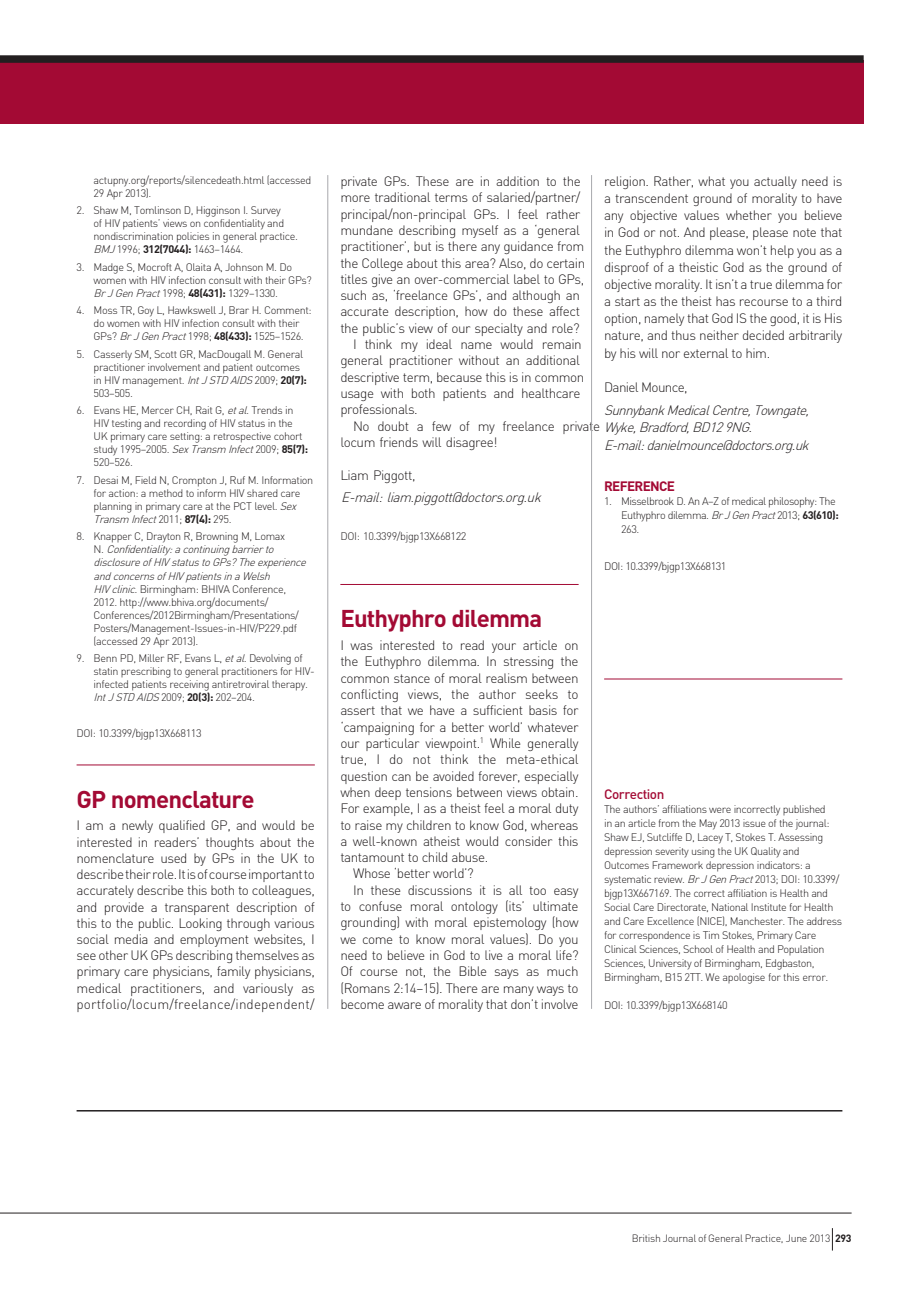
<style>
.page{position:relative;width:919px;height:1289px;background:#fff}
.page>*{position:absolute;margin:0;border:0;box-sizing:border-box;transform-origin:0 0}
.t1{font:700 24px "DIN";letter-spacing:-.035em;color:#a30a34}
.t2{font:300 13.5px/16.2px "DIN";letter-spacing:-.035em;color:#231f20;text-align:justify}
.t3{font:italic 300 13.5px/17.1px "DIN";color:#231f20}
.t4{font:500 13.5px "DIN";letter-spacing:-.035em;color:#a30a34}
.t5{font:700 13.5px "DIN";letter-spacing:-.05em;color:#a30a34}
.t6{font:300 10.8px/13px "DIN";letter-spacing:-.035em;color:#231f20}
.t7{font:300 10.5px "DIN";letter-spacing:-.025em;color:#231f20}
.s1{font-style:italic}
.s2{font-weight:700}
</style>
<div class="page">
<div style="left:0;top:60px;width:863px;height:64px;background:#a30a34"></div>
<div style="left:0;top:55px;width:863px;height:8px;background:#231f20"></div>
<hr style="left:0;top:1212px;width:851px;height:1px;background:#231f20">
<hr style="left:77px;top:764px;width:238px;height:1px;background:#a30a34">
<hr style="left:340px;top:584px;width:238px;height:1px;background:#a30a34">
<hr style="left:327px;top:175px;width:1px;height:833px;background:#a8a9ad">
<hr style="left:591px;top:175px;width:1px;height:833px;background:#a8a9ad">
<svg style="left:832px;top:1228px;width:1px;height:22px"></svg>
<hr style="left:604px;top:678px;width:238px;height:1px;background:#a30a34">
<hr style="left:77px;top:1109px;width:765px;height:2px;background:#231f20">
<p class="t6" style="left:94px;top:173px;width:219px">actupny.org/reports/silencedeath.html (accessed<br>29 Apr 2013).</p>
<p class="t6" style="left:94px;top:204px;width:206px;text-indent:-17px">2. Shaw M, Tomlinson D, Higginson I. Survey<br>of HIV patients’ views on confidentiality and nondiscrimination policies in general practice.<br><span class="s1">BMJ</span>1996; <span class="s2">312(7044):</span> 1463–1464.</p>
<p class="t6" style="left:94px;top:260px;width:220px;text-indent:-17px">3. Madge S, Mocroft A, Olaita A, Johnson M. Do women with HIV infection consult with their GPs?<br><span class="s1">BrJGenPract</span>1998; <span class="s2">48(431):</span> 1329–1330.</p>
<p class="t6" style="left:94px;top:304px;width:220px;text-indent:-17px">4. Moss TR, Goy L, Hawkswell J, Brar H. Comment: do women with HIV infection consult with their<br>GPs? <span class="s1">BrJGenPract</span>1998; <span class="s2">48(433):</span> 1525–1526.</p>
<p class="t6" style="left:94px;top:347px;width:215px;text-indent:-17px">5. Casserly SM, Scott GR, MacDougall M. General practitioner involvement and patient outcomes in HIV management. <span class="s1">IntJSTDAIDS</span>2009; <span class="s2">20(7):<br></span>503–505.</p>
<p class="t6" style="left:94px;top:403px;width:216px;text-indent:-17px">6. Evans HE, Mercer CH, Rait G, <span class="s1">etal.</span>Trends in HIV testing and recording of HIV status in the UK primary care setting: a retrospective cohort study 1995–2005. <span class="s1">SexTransm Infect</span>2009; <span class="s2">85(7):<br></span>520–526.</p>
<p class="t6" style="left:94px;top:473px;width:221px;text-indent:-17px">7. Desai M, Field N, Crompton J, Ruf M. Information for action: a method to inform HIV shared care planning in primary care at the PCT level. <span class="s1">Sex Transm Infect</span>2011; <span class="s2">87(4):</span> 295.</p>
<p class="t6" style="left:94px;top:530px;width:217px;text-indent:-17px">8. Knapper C, Drayton R, Browning M, Lomax<br>N . <span class="s1">Confidentiality:acontinuingbarrierto disclosureofHIVstatustoGPs?Theexperience andconcernsofHIVpatientsinaWelsh HIVclinic.</span>Birmingham: BHIVA Conference, 2012. http://www.bhiva.org/documents/ Conferences/2012Birmingham/Presentations/ Posters/Management-Issues-in-HIV/P229.pdf (accessed 29 Apr 2013).</p>
<p class="t6" style="left:94px;top:651px;width:223px;text-indent:-17px">9. Benn PD, Miller RF, Evans L, <span class="s1">etal.</span>Devolving of statin prescribing to general practitioners for HIV&shy;infected patients receiving antiretroviral therapy.<br><span class="s1">IntJSTDAIDS</span>2009; <span class="s2">20(3):</span> 202–204.</p>
<p class="t6" style="left:77px;top:726px;width:127px">DOI: 10.3399/bjgp13X668113</p>
<h1 class="t1" style="left:77px;top:783px;width:180px">GP nomenclature</h1>
<p class="t2" style="left:77px;top:817px;width:240px">I am a newly qualified GP, and would be interested in readers’ thoughts about the nomenclature used by GPs in the UK to describe their role. It is of course important to accurately describe this both to colleagues, and provide a transparent description of this to the public. Looking through various social media and employment websites, I see other UK GPs describing themselves as primary care physicians, family physicians, medical practitioners, and variously as portfolio/locum/freelance/independent/</p>
<p class="t2" style="left:340px;top:173px;width:242px">private GPs. These are in addition to the</p>
<p class="t2" style="left:340px;top:189px;width:242px">more traditional terms of salaried/partner/</p>
<p class="t2" style="left:340px;top:205px;width:241px">principal/non-principal GPs. I feel rather</p>
<p class="t2" style="left:340px;top:222px;width:241px">mundane describing myself as a ‘general</p>
<p class="t2" style="left:340px;top:238px;width:245px">practitioner’, but is there any guidance from</p>
<p class="t2" style="left:340px;top:254px;width:246px">the College about this area? Also, do certain</p>
<p class="t2" style="left:340px;top:271px;width:245px">titles give an over-commercial label to GPs,</p>
<p class="t2" style="left:340px;top:287px;width:241px">such as, ‘freelance GPs’, and although an</p>
<p class="t2" style="left:340px;top:303px;width:241px">accurate description, how do these affect</p>
<p class="t2" style="left:340px;top:320px;width:241px">the public’s view of our specialty and role?</p>
<p class="t2" style="left:353px;top:336px;width:230px">I think my ideal name would remain</p>
<p class="t2" style="left:340px;top:352px;width:241px">general practitioner without an additional</p>
<p class="t2" style="left:340px;top:368px;width:245px">descriptive term, because this is in common</p>
<p class="t2" style="left:340px;top:385px;width:242px">usage with both patients and healthcare</p>
<p class="t2" style="left:340px;top:401px;width:79px">professionals.</p>
<p class="t2" style="left:353px;top:417px;width:248px">No doubt a few of my freelance private</p>
<p class="t2" style="left:340px;top:434px;width:159px">locum friends will disagree!</p>
<p class="t2" style="left:340px;top:466px;width:77px">Liam Piggott,</p>
<p class="t3" style="left:341px;top:488px;width:205px">E-mail:liam.piggott@doctors.org.uk</p>
<p class="t6" style="left:340px;top:529px;width:128px">DOI: 10.3399/bjgp13X668122</p>
<p class="t2" style="left:604px;top:172px;width:240px;line-height:17.1px">religion. Rather, what you actually need is a transcendent ground of morality to have any objective values whether you believe in God or not. And please, please note that the Euthyphro dilemma won’t help you as a disproof of a theistic God as the ground of objective morality. It isn’t a true dilemma for a start as the theist has recourse to a third option, namely that God IS the good, it is His nature, and thus neither decided arbitrarily by his will nor external to him.</p>
<p class="t2" style="left:604px;top:379px;width:85px">Daniel Mounce,</p>
<p class="t3" style="left:604px;top:402px;width:211px">SunnybankMedicalCentre,Towngate,<br>Wyke,Bradford,BD129NG.<br>E-mail:danielmounce@doctors.org.uk</p>
<p class="t5" style="left:604px;top:477px;width:72px">Reference</p>
<p class="t6" style="left:621px;top:493px;width:219px;line-height:14px;text-indent:-17px">1. Misselbrook D. An A–Z of medical philosophy: The<br>Euthyphro dilemma. <span class="s1">BrJGenPract</span>2013; <span class="s2">63(610):<br></span>263.</p>
<p class="t6" style="left:604px;top:559px;width:124px">DOI: 10.3399/bjgp13X668131</p>
<h1 class="t1" style="left:340px;top:603px;width:203px">Euthyphro dilemma</h1>
<p class="t2" style="left:340px;top:637px;width:240px">I was interested to read your article on</p>
<p class="t2" style="left:340px;top:653px;width:240px">the Euthyphro dilemma. In stressing the</p>
<p class="t2" style="left:340px;top:669px;width:240px">common stance of moral realism between</p>
<p class="t2" style="left:340px;top:686px;width:240px">conflicting views, the author seeks to</p>
<p class="t2" style="left:340px;top:702px;width:240px">assert that we have a sufficient basis for</p>
<p class="t2" style="left:340px;top:718px;width:240px">‘campaigning for a better world’ whatever</p>
<p class="t2" style="left:340px;top:735px;width:240px">our particular viewpoint.<sup>1</sup> While generally</p>
<p class="t2" style="left:340px;top:751px;width:240px">true, I do not think the meta-ethical</p>
<p class="t2" style="left:340px;top:767px;width:240px">question can be avoided forever, especially</p>
<p class="t2" style="left:340px;top:783px;width:240px">when deep tensions between views obtain.</p>
<p class="t2" style="left:340px;top:800px;width:240px">For example, I as a theist feel a moral duty</p>
<p class="t2" style="left:340px;top:816px;width:240px">to raise my children to know God, whereas</p>
<p class="t2" style="left:340px;top:832px;width:240px">a well-known atheist would consider this</p>
<p class="t2" style="left:340px;top:849px;width:149px">tantamount to child abuse.</p>
<p class="t2" style="left:353px;top:865px;width:122px">Whose ‘better world’?</p>
<p class="t2" style="left:353px;top:881px;width:227px">In these discussions it is all too easy</p>
<p class="t2" style="left:340px;top:898px;width:240px">to confuse moral ontology (its’ ultimate</p>
<p class="t2" style="left:340px;top:914px;width:240px">grounding) with moral epistemology (how</p>
<p class="t2" style="left:340px;top:930px;width:240px">we come to know moral values). Do you</p>
<p class="t2" style="left:340px;top:946px;width:240px">need to believe in God to live a moral life?</p>
<p class="t2" style="left:340px;top:963px;width:240px">Of course not, the Bible says as much</p>
<p class="t2" style="left:340px;top:979px;width:240px">(Romans 2:14–15). There are many ways to</p>
<p class="t2" style="left:340px;top:995px;width:240px">become aware of morality that don’t involve</p>
<p class="t4" style="left:604px;top:785px;width:62px">Correction</p>
<p class="t6" style="left:604px;top:802px;width:239px;line-height:14px">The authors’ affiliations were incorrectly published<br>in an article from the May 2013 issue of the journal:<br>Shaw EJ, Sutcliffe D, Lacey T, Stokes T. Assessing depression severity using the UK Quality and Outcomes Framework depression indicators: a systematic review. <span class="s1">BrJGenPract</span>2013; DOI: 10.3399/ bjgp13X667169. The correct affiliation is Health and Social Care Directorate, National Institute for Health and Care Excellence (NICE), Manchester. The address for correspondence is Tim Stokes, Primary Care Clinical Sciences, School of Health and Population Sciences, University of Birmingham, Edgbaston, Birmingham, B15 2TT. We apologise for this error.</p>
<p class="t6" style="left:604px;top:998px;width:125px">DOI: 10.3399/bjgp13X668140</p>
<p class="t7" style="left:631px;top:1232px;width:221px">British Journal of General Practice, June 2013 <span class="s2">293</span></p>
</div>
